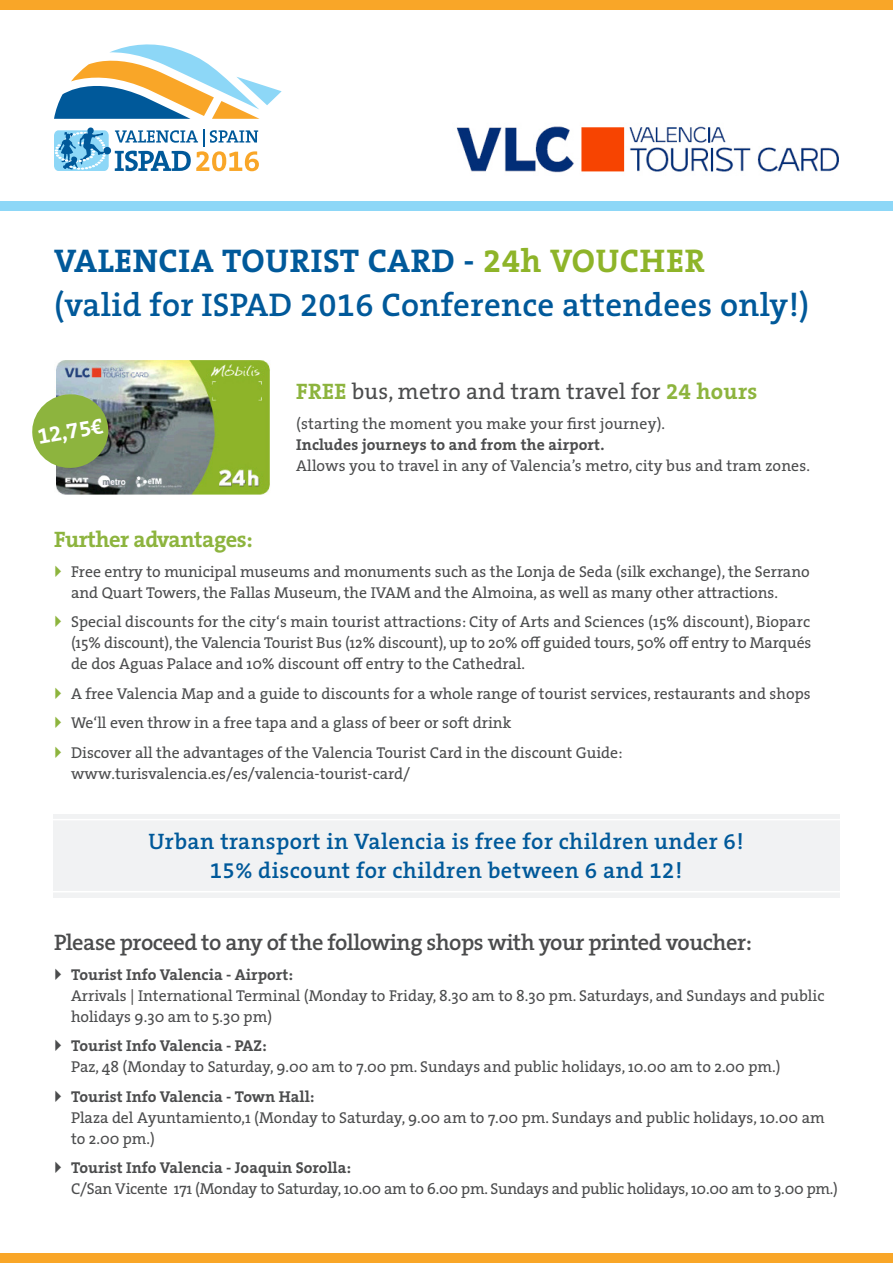
<style>
.page{position:relative;width:893px;height:1263px;background:#fff}
.page>*{position:absolute;margin:0;border:0;box-sizing:border-box;transform-origin:0 0}
.t1{font:600 33px "The Serif B6";letter-spacing:.01em;color:#00599a}
.t2{font:700 33px "The Serif B7";letter-spacing:.02em;color:#00599a}
.Aufzählung{font:600 22.5px "The Serif B6";letter-spacing:.02em;color:#00599a}
.Aufzählung-2{font:600 22.5px "The Serif B6";letter-spacing:-.025em;color:#4b4c4d}
.Aufzählung_orange{font:22.5px "The Serif HP5 Plain";letter-spacing:.01em;color:#4b4c4d}
.Aufzählung-3{font:700 22.5px "The Serif B7";letter-spacing:-.025em;color:#8db43e}
.t3{font:700 22.5px "The Serif B7";color:#fff}
.Aufzählung_orange-2{font:15.75px/21px "The Serif HP5 Plain";color:#4b4c4d}
.Aufzählung_orange-3{font:15.75px "The Serif HP7 Bld";letter-spacing:.01em;color:#4b4c4d}
.s1{color:#8eb429}
.s2{font-family:"The Serif B7";font-weight:700;color:#8db43e}
.s3{font-family:"The Serif B7";font-weight:700}
</style>
<div class="page">
<svg style="left:54px;top:44px;width:228px;height:75px"></svg>
<svg style="left:115px;top:129px;width:144px;height:42px"></svg>
<div style="left:104px;top:147px;width:7px;height:7px;background:#00599a;border-radius:50%"></div>
<svg style="left:54px;top:127px;width:55px;height:44px"></svg>
<img style="left:456px;top:126px;width:383px;height:47px">
<img style="left:56px;top:360px;width:214px;height:135px">
<svg style="left:32px;top:391px;width:79px;height:80px"></svg>
<div style="left:0;top:1254px;width:893px;height:9px;background:#f9a628"></div>
<div style="left:0;top:0;width:893px;height:9px;background:#f9a628"></div>
<div style="left:0;top:201px;width:893px;height:9px;background:#8dd7f7"></div>
<div style="left:53px;top:814px;width:786px;height:84px;background:#f1f2f3"></div>
<hr style="left:0;top:819px;width:893px;height:1px;background:#fff">
<hr style="left:0;top:891px;width:893px;height:1px;background:#fff">
<h1 class="t2" style="left:54px;top:243px;width:652px">VALENCIA TOURIST CARD - <span class="s1">24h VOUCHER</span></h1>
<h1 class="t1" style="left:54px;top:287px;width:757px">(valid for ISPAD 2016 Conference attendees only!)</h1>
<h1 class="t3" style="left:36px;top:425px;width:68px;rotate:-10deg">12,75€</h1>
<p class="Aufzählung_orange" style="left:296px;top:377px;width:463px"><span class="s2">FREE</span> bus, metro and tram travel for <span class="s2">24 hours</span></p>
<p class="Aufzählung_orange-2" style="left:296px;top:413px;width:370px">(starting the moment you make your first journey).</p>
<p class="Aufzählung_orange-3" style="left:296px;top:434px;width:310px">Includes journeys to and from the airport.</p>
<p class="Aufzählung_orange-2" style="left:296px;top:455px;width:515px">Allows you to travel in any of Valencia’s metro, city bus and tram zones.</p>
<p class="Aufzählung-3" style="left:54px;top:527px;width:200px">Further advantages:</p>
<p class="Aufzählung_orange-2" style="left:71px;top:561px;width:740px">Free entry to municipal museums and monuments such as the Lonja de Seda (silk exchange), the Serrano and Quart Towers, the Fallas Museum, the IVAM and the Almoina, as well as many other attractions.</p>
<p class="Aufzählung_orange-2" style="left:71px;top:611px;width:742px;text-align:justify">Special discounts for the city‘s main tourist attractions: City of Arts and Sciences (15% discount), Bioparc (15% discount), the Valencia Tourist Bus (12% discount), up to 20% off guided tours, 50% off entry to Marqués de dos Aguas Palace and 10% discount off entry to the Cathedral.</p>
<p class="Aufzählung_orange-2" style="left:71px;top:683px;width:741px">A free Valencia Map and a guide to discounts for a whole range of tourist services, restaurants and shops</p>
<p class="Aufzählung_orange-2" style="left:71px;top:712px;width:442px">We‘ll even throw in a free tapa and a glass of beer or soft drink</p>
<p class="Aufzählung_orange-2" style="left:71px;top:742px;width:553px">Discover all the advantages of the Valencia Tourist Card in the discount Guide: www.turisvalencia.es/es/valencia-tourist-card/</p>
<p class="Aufzählung" style="left:148px;top:829px;width:597px">Urban transport in Valencia is free for children under 6!</p>
<p class="Aufzählung" style="left:210px;top:858px;width:474px">15% discount for children between 6 and 12!</p>
<p class="Aufzählung-2" style="left:54px;top:930px;width:699px">Please proceed to any of the following shops with your printed voucher:</p>
<p class="Aufzählung_orange-2" style="left:71px;top:964px;width:755px"><span class="s3">Tourist Info Valencia - Airport:<br></span>Arrivals | International Terminal (Monday to Friday, 8.30 am to 8.30 pm. Saturdays, and Sundays and public holidays 9.30 am to 5.30 pm)</p>
<p class="Aufzählung_orange-2" style="left:71px;top:1035px;width:711px"><span class="s3">Tourist Info Valencia - PAZ:<br></span>Paz, 48 (Monday to Saturday, 9.00 am to 7.00 pm. Sundays and public holidays, 10.00 am to 2.00 pm.)</p>
<p class="Aufzählung_orange-2" style="left:71px;top:1086px;width:755px"><span class="s3">Tourist Info Valencia - Town Hall:<br></span>Plaza del Ayuntamiento,1 (Monday to Saturday, 9.00 am to 7.00 pm. Sundays and public holidays, 10.00 am to 2.00 pm.)</p>
<p class="Aufzählung_orange-2" style="left:71px;top:1157px;width:768px"><span class="s3">Tourist Info Valencia - Joaquin Sorolla:<br></span>C/San Vicente 171 (Monday to Saturday, 10.00 am to 6.00 pm. Sundays and public holidays, 10.00 am to 3.00 pm.)</p>
</div>
